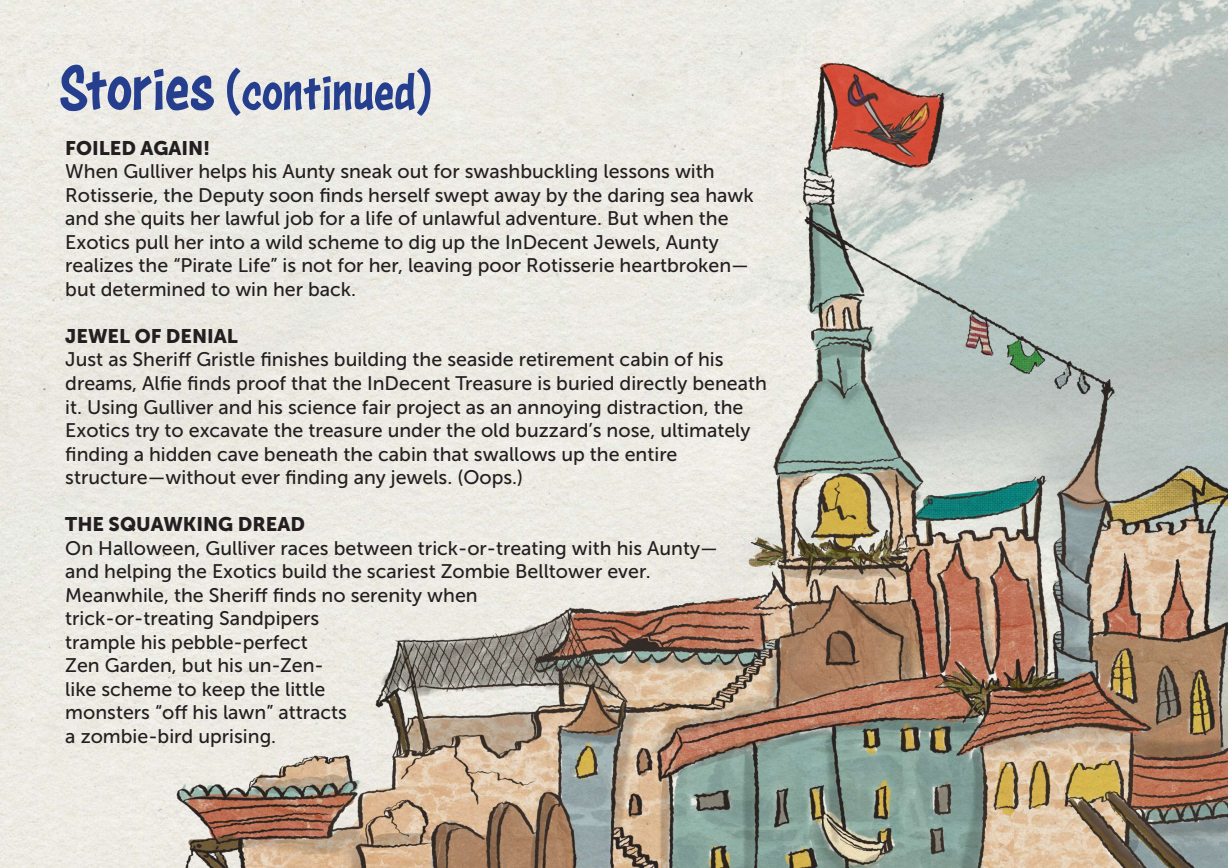
<style>
.page{position:relative;width:1228px;height:868px;background:#fff}
.page>*{position:absolute;margin:0;border:0;box-sizing:border-box;transform-origin:0 0}
.t1{font:54.6px "Astounder Squared LCBB";color:#253f8e}
.t2{font:19.6px/23.5px "Museo Sans 500";color:#231f20}
.t3{font:19.6px "Museo Sans 900";color:#231f20}
.s1{font-size:66.5px}
</style>
<div class="page">
<img style="left:0;top:0;width:1228px;height:868px">
<h1 class="t1" style="left:59px;top:62px;width:374px"><span class="s1">Stories</span> (continued)</h1>
<p class="t3" style="left:65px;top:137px;width:147px">FOILED AGAIN!</p>
<p class="t2" style="left:65px;top:160px;width:690px">When Gulliver helps his Aunty sneak out for swashbuckling lessons with Rotisserie, the Deputy soon finds herself swept away by the daring sea hawk and she quits her lawful job for a life of unlawful adventure. But when the Exotics pull her into a wild scheme to dig up the InDecent Jewels, Aunty realizes the “Pirate Life” is not for her, leaving poor Rotisserie heartbroken— but determined to win her back.</p>
<p class="t3" style="left:65px;top:325px;width:174px">JEWEL OF DENIAL</p>
<p class="t2" style="left:65px;top:348px;width:703px">Just as Sheriff Gristle finishes building the seaside retirement cabin of his dreams, Alfie finds proof that the InDecent Treasure is buried directly beneath it. Using Gulliver and his science fair project as an annoying distraction, the Exotics try to excavate the treasure under the old buzzard’s nose, ultimately finding a hidden cave beneath the cabin that swallows up the entire structure—without ever finding any jewels. (Oops.)</p>
<p class="t3" style="left:65px;top:513px;width:241px">THE SQUAWKING DREAD</p>
<p class="t2" style="left:65px;top:536px;width:654px">On Halloween, Gulliver races between trick-or-treating with his Aunty— and helping the Exotics build the scariest Zombie Belltower ever.<br>Meanwhile, the Sheriff finds no serenity when<br>trick-or-treating Sandpipers<br>trample his pebble-perfect<br>Zen Garden, but his un-Zen-<br>like scheme to keep the little<br>monsters “off his lawn” attracts<br>a zombie-bird uprising.</p>
</div>
